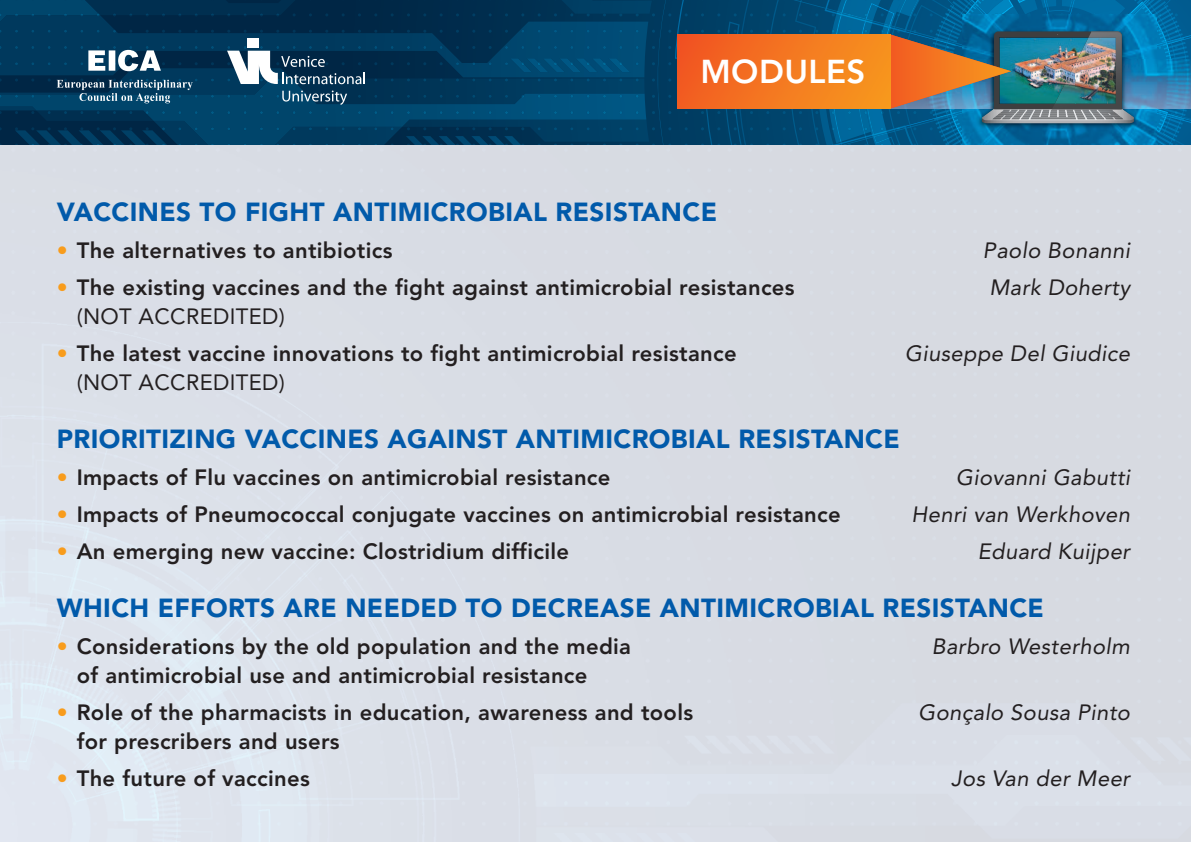
<style>
.page{position:relative;width:1191px;height:842px;background:#fff}
.page>*{position:absolute;margin:0;border:0;box-sizing:border-box;transform-origin:0 0}
.t1{font:800 32.8px "Avenir";letter-spacing:.015em;color:#fff}
.t2{font:900 26px "Avenir";letter-spacing:.015em;color:#015aaa}
.t3{font:800 22px "Avenir";letter-spacing:.015em;color:#231f20}
.t4{font:italic 22px "Avenir";letter-spacing:.02em;color:#231f20}
.t5{font:22px "Avenir";letter-spacing:.015em;color:#231f20}
.s1{color:#f89c1c}
</style>
<div class="page">
<svg style="left:0;top:0;width:1191px;height:146px;background:#2b5469"></svg>
<h1 class="t1" style="left:700px;top:58px;width:167px">MODULES</h1>
<p class="t2" style="left:57px;top:201px;width:662px">VACCINES TO FIGHT ANTIMICROBIAL RESISTANCE</p>
<p class="t3" style="left:57px;top:241px;width:337px"><span class="s1">•</span> The alternatives to antibiotics</p>
<p class="t4" style="left:983px;top:241px;width:149px">Paolo Bonanni</p>
<p class="t3" style="left:57px;top:278px;width:739px"><span class="s1">•</span> The existing vaccines and the fight against antimicrobial resistances</p>
<p class="t4" style="left:989px;top:278px;width:142px">Mark Doherty</p>
<p class="t5" style="left:77px;top:307px;width:210px">(NOT ACCREDITED)</p>
<p class="t3" style="left:57px;top:344px;width:681px"><span class="s1">•</span> The latest vaccine innovations to fight antimicrobial resistance</p>
<p class="t4" style="left:905px;top:344px;width:227px">Giuseppe Del Giudice</p>
<p class="t5" style="left:77px;top:373px;width:210px">(NOT ACCREDITED)</p>
<p class="t2" style="left:57px;top:428px;width:844px">PRIORITIZING VACCINES AGAINST ANTIMICROBIAL RESISTANCE</p>
<p class="t3" style="left:57px;top:468px;width:555px"><span class="s1">•</span> Impacts of Flu vaccines on antimicrobial resistance</p>
<p class="t4" style="left:955px;top:468px;width:176px">Giovanni Gabutti</p>
<p class="t3" style="left:57px;top:505px;width:785px"><span class="s1">•</span> Impacts of Pneumococcal conjugate vaccines on antimicrobial resistance</p>
<p class="t4" style="left:911px;top:505px;width:220px">Henri van Werkhoven</p>
<p class="t3" style="left:57px;top:542px;width:514px"><span class="s1">•</span> An emerging new vaccine: Clostridium difficile</p>
<p class="t4" style="left:977px;top:542px;width:154px">Eduard Kuijper</p>
<p class="t2" style="left:57px;top:597px;width:988px">WHICH EFFORTS ARE NEEDED TO DECREASE ANTIMICROBIAL RESISTANCE</p>
<p class="t3" style="left:57px;top:637px;width:576px"><span class="s1">•</span> Considerations by the old population and the media</p>
<p class="t4" style="left:931px;top:637px;width:200px">Barbro Westerholm</p>
<p class="t3" style="left:77px;top:666px;width:512px">of antimicrobial use and antimicrobial resistance</p>
<p class="t3" style="left:57px;top:703px;width:638px"><span class="s1">•</span> Role of the pharmacists in education, awareness and tools</p>
<p class="t4" style="left:918px;top:703px;width:213px">Gonçalo Sousa Pinto</p>
<p class="t3" style="left:77px;top:732px;width:264px">for prescribers and users</p>
<p class="t3" style="left:57px;top:769px;width:254px"><span class="s1">•</span> The future of vaccines</p>
<p class="t4" style="left:951px;top:769px;width:180px">Jos Van der Meer</p>
</div>
